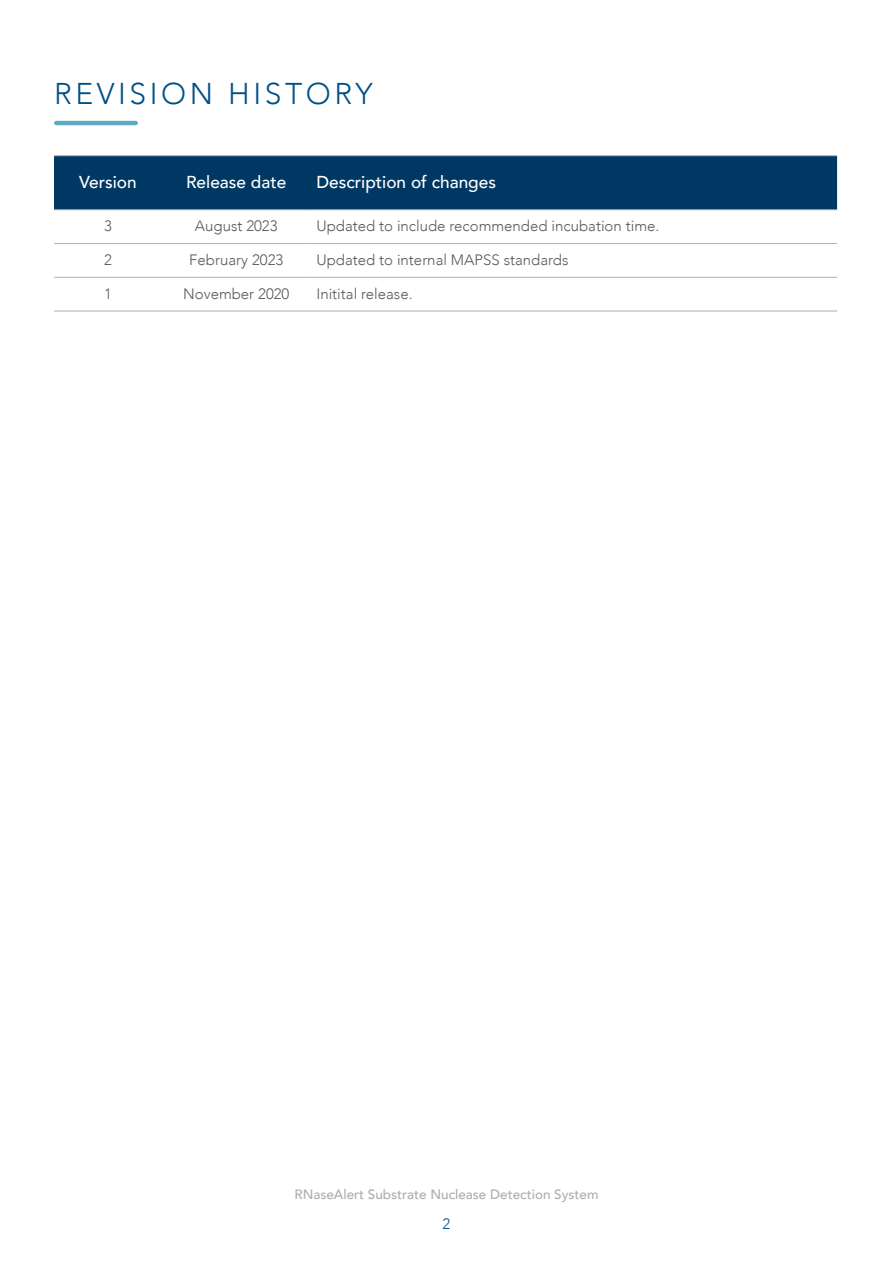
<style>
.page{position:relative;width:893px;height:1263px;background:#fff}
.page>*{position:absolute;margin:0;border:0;box-sizing:border-box;transform-origin:0 0}
.t1{font:300 30px "Avenir";letter-spacing:.12em;color:#005088}
.t2{font:500 17.25px "Avenir";color:#fff}
.t3{font:300 15px "Avenir";color:#58595b}
.t4{font:300 15px "Avenir";color:#005088}
.t5{font:500 13.5px "Avenir";color:#aeadaf}
</style>
<div class="page">
<hr style="left:56px;top:121px;width:80px;height:4px;background:#5eaac6">
<div style="left:54px;top:156px;width:783px;height:53px;background:#003864"></div>
<hr style="left:54px;top:155px;width:108px;height:1px;background:#aeadaf">
<hr style="left:162px;top:155px;width:148px;height:1px;background:#aeadaf">
<hr style="left:310px;top:155px;width:527px;height:1px;background:#aeadaf">
<hr style="left:54px;top:209px;width:108px;height:1px;background:#aeadaf">
<hr style="left:162px;top:209px;width:148px;height:1px;background:#aeadaf">
<hr style="left:310px;top:209px;width:527px;height:1px;background:#aeadaf">
<hr style="left:54px;top:243px;width:108px;height:1px;background:#aeadaf">
<hr style="left:162px;top:243px;width:148px;height:1px;background:#aeadaf">
<hr style="left:310px;top:243px;width:527px;height:1px;background:#aeadaf">
<hr style="left:54px;top:277px;width:108px;height:1px;background:#aeadaf">
<hr style="left:162px;top:277px;width:148px;height:1px;background:#aeadaf">
<hr style="left:310px;top:277px;width:527px;height:1px;background:#aeadaf">
<hr style="left:54px;top:311px;width:108px;height:1px;background:#aeadaf">
<hr style="left:162px;top:311px;width:148px;height:1px;background:#aeadaf">
<hr style="left:310px;top:311px;width:527px;height:1px;background:#aeadaf">
<h1 class="t1" style="left:54px;top:76px;width:320px">REVISION HISTORY</h1>
<p class="t2" style="left:79px;top:167px;width:59px">Version</p>
<p class="t2" style="left:186px;top:167px;width:102px">Release date</p>
<p class="t2" style="left:316px;top:167px;width:181px">Description of changes</p>
<p class="t3" style="left:104px;top:217px;width:9px">3</p>
<p class="t3" style="left:195px;top:217px;width:84px">August 2023</p>
<p class="t3" style="left:316px;top:217px;width:344px">Updated to include recommended incubation time.</p>
<p class="t3" style="left:104px;top:251px;width:9px">2</p>
<p class="t3" style="left:189px;top:251px;width:96px">February 2023</p>
<p class="t3" style="left:316px;top:251px;width:254px">Updated to internal MAPSS standards</p>
<p class="t3" style="left:104px;top:284px;width:9px">1</p>
<p class="t3" style="left:183px;top:284px;width:108px">November 2020</p>
<p class="t3" style="left:316px;top:284px;width:98px">Initital release.</p>
<p class="t5" style="left:294px;top:1182px;width:306px">RNaseAlert Substrate Nuclease Detection System</p>
<p class="t4" style="left:443px;top:1214px;width:9px">2</p>
</div>
